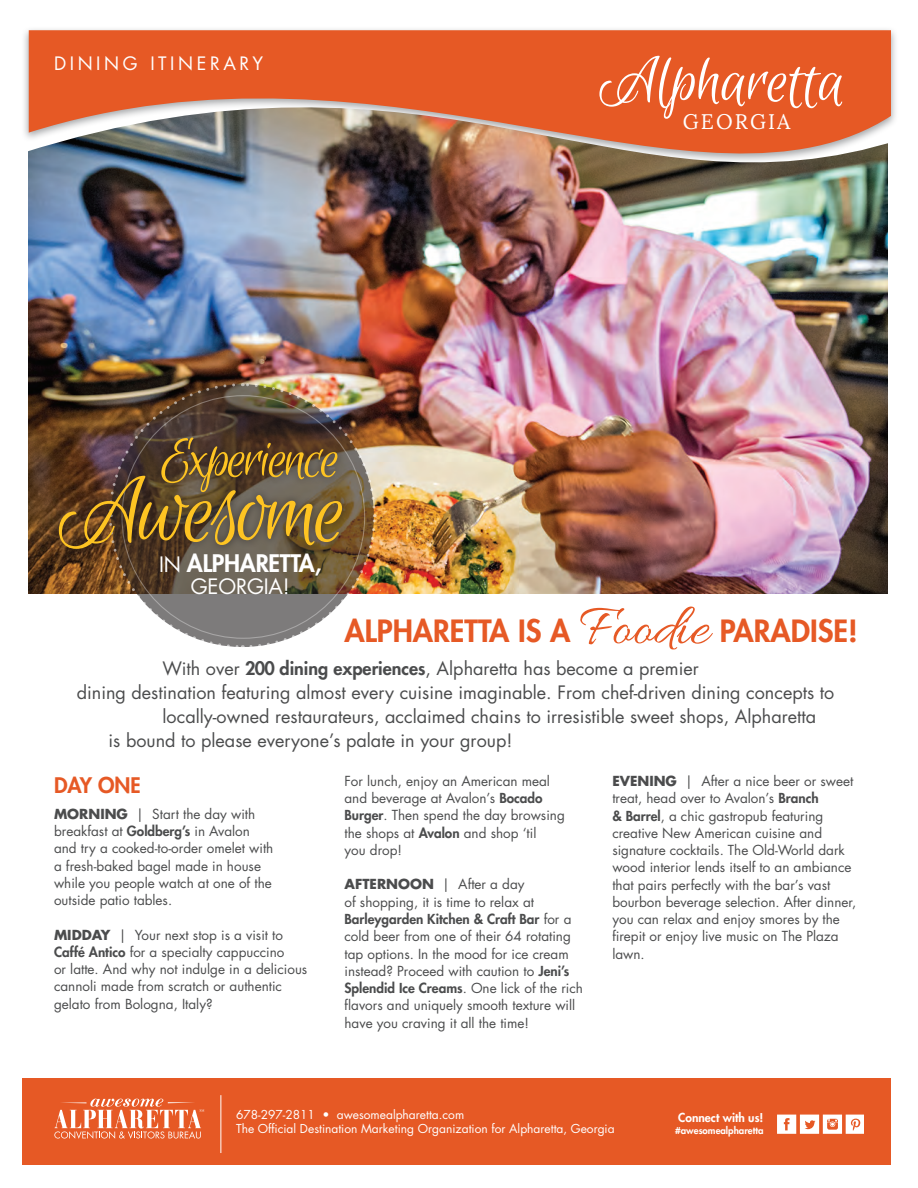
<style>
.page{position:relative;width:918px;height:1188px;background:#fff}
.page>*{position:absolute;margin:0;border:0;box-sizing:border-box;transform-origin:0 0}
.t1{font:99.15px "Euphoria Script";letter-spacing:-.04em;color:#fec422}
.t2{font:69px "Euphoria Script";letter-spacing:-.01em;color:#fff}
.t3{font:60.75px "Euphoria Script";letter-spacing:-.04em;color:#fec422}
.t4{font:800 30px "Futura";color:#e65925}
.t5{font:800 23.7px "Futura";letter-spacing:-.01em;color:#fff}
.t6{font:21px "Lora";letter-spacing:.1em;color:#fff}
.t7{font:800 21px "Futura";color:#e65925}
.t8{font:20.7px "Futura Std";letter-spacing:-.01em;color:#fff}
.t9{font:18px "Futura Std";color:#4b4c4d}
.t10{font:18px "Futura Std";letter-spacing:.2em;color:#fff}
.t11{font:13.5px/17.2px "Futura Std";color:#4b4c4d}
.t12{font:800 13.5px "Futura";color:#4b4c4d}
.t13{font:12px/14.4px "Futura Std";color:#fff}
.t14{font:800 12px "Futura";color:#fff}
.t15{font:800 9.6px "Futura";color:#fff}
.s1{font-family:"Futura Std";font-weight:400;font-size:20.7px}
.s2{font-family:"Allura";font-weight:400;font-size:60px}
.s3{font-family:"Futura";font-weight:800}
.s4{font-weight:700}
.s5{font-family:"Futura Std";font-weight:400}
</style>
<div class="page">
<img style="left:29px;top:236px;width:858px;height:358px">
<img style="left:29px;top:29px;width:862px;height:207px">
<img style="left:107px;top:382px;width:270px;height:265px">
<div style="left:50px;top:468px;width:300px;height:89px;background:#231f20;opacity:.75"></div>
<div style="left:153px;top:429px;width:192px;height:71px;background:#231f20;opacity:.75"></div>
<div style="left:23px;top:1078px;width:868px;height:87px;background:#e65925"></div>
<hr style="left:221px;top:1095px;width:1px;height:58px;background:#fff">
<svg style="left:777px;top:1115px;width:87px;height:19px"></svg>
<svg style="left:54px;top:1099px;width:150px;height:40px"></svg>
<h3 class="t10" style="left:54px;top:52px;width:211px">DINING ITINERARY</h3>
<h3 class="t3" style="left:161px;top:426px;width:180px">Experience</h3>
<h1 class="t1" style="left:59px;top:459px;width:289px">Awesome</h1>
<h3 class="t5" style="left:159px;top:548px;width:164px"><span class="s1">IN</span> ALPHARETTA,</h3>
<h3 class="t8" style="left:191px;top:573px;width:100px">GEORGIA!</h3>
<h2 class="t2" style="left:599px;top:44px;width:247px">Alpharetta</h2>
<h3 class="t6" style="left:683px;top:109px;width:109px">GEORGIA</h3>
<h3 class="t4" style="left:345px;top:612px;width:515px">ALPHARETTA IS A <span class="s2">Foodie</span> PARADISE!</h3>
<h3 class="t9" style="left:163px;top:657px;width:538px">With over <span class="s3">200 dining experiences</span>, Alpharetta has become a premier</h3>
<h3 class="t9" style="left:77px;top:681px;width:759px">dining destination featuring almost every cuisine imaginable. From chef-driven dining concepts to</h3>
<h3 class="t9" style="left:163px;top:705px;width:655px">locally-owned restaurateurs, acclaimed chains to irresistible sweet shops, Alpharetta</h3>
<h3 class="t9" style="left:109px;top:729px;width:405px">is bound to please everyone’s palate in your group!</h3>
<h3 class="t7" style="left:54px;top:772px;width:88px">DAY ONE</h3>
<p class="t11" style="left:54px;top:805px;width:221px"><span class="s4">MORNING</span> | Start the day with breakfast at <span class="s3">Goldberg’s</span> in Avalon and try a cooked-to-order omelet with a fresh-baked bagel made in house while you people watch at one of the outside patio tables.</p>
<p class="t11" style="left:54px;top:926px;width:255px"><span class="s4">MIDDAY</span> | Your next stop is a visit to <span class="s3">Caffé Antico</span> for a specialty cappuccino<br>or latte. And why not indulge in a delicious cannoli made from scratch or authentic gelato from Bologna, Italy?</p>
<p class="t11" style="left:345px;top:773px;width:222px">For lunch, enjoy an American meal and beverage at Avalon’s <span class="s3">Bocado<br>Burger</span>. Then spend the day browsing the shops at <span class="s3">Avalon</span> and shop ‘til<br>you drop!</p>
<p class="t11" style="left:345px;top:876px;width:191px"><span class="s4">AFTERNOON</span> | After a day of shopping, it is time to relax at</p>
<p class="t12" style="left:345px;top:910px;width:228px">Barleygarden Kitchen &amp; Craft Bar <span class="s5">for a</span></p>
<p class="t11" style="left:345px;top:928px;width:228px">cold beer from one of their 64 rotating tap options. In the mood for ice cream instead? Proceed with caution to <span class="s3">Jeni’s</span></p>
<p class="t12" style="left:345px;top:979px;width:240px">Splendid Ice Creams<span class="s5">. One lick of the rich</span></p>
<p class="t11" style="left:345px;top:997px;width:232px">flavors and uniquely smooth texture will have you craving it all the time!</p>
<p class="t11" style="left:612px;top:773px;width:246px"><span class="s4">EVENING</span> | After a nice beer or sweet treat, head over to Avalon’s <span class="s3">Branch<br>&amp; Barrel</span>, a chic gastropub featuring creative New American cuisine and signature cocktails. The Old-World dark wood interior lends itself to an ambiance that pairs perfectly with the bar’s vast bourbon beverage selection. After dinner, you can relax and enjoy smores by the firepit or enjoy live music on The Plaza lawn.</p>
<p class="t13" style="left:236px;top:1108px;width:380px">678-297-2811 • awesomealpharetta.com<br>The Official Destination Marketing Organization for Alpharetta, Georgia</p>
<p class="t14" style="left:678px;top:1110px;width:87px">Connect with us!</p>
<p class="t15" style="left:675px;top:1124px;width:90px">#awesomealpharetta</p>
</div>
